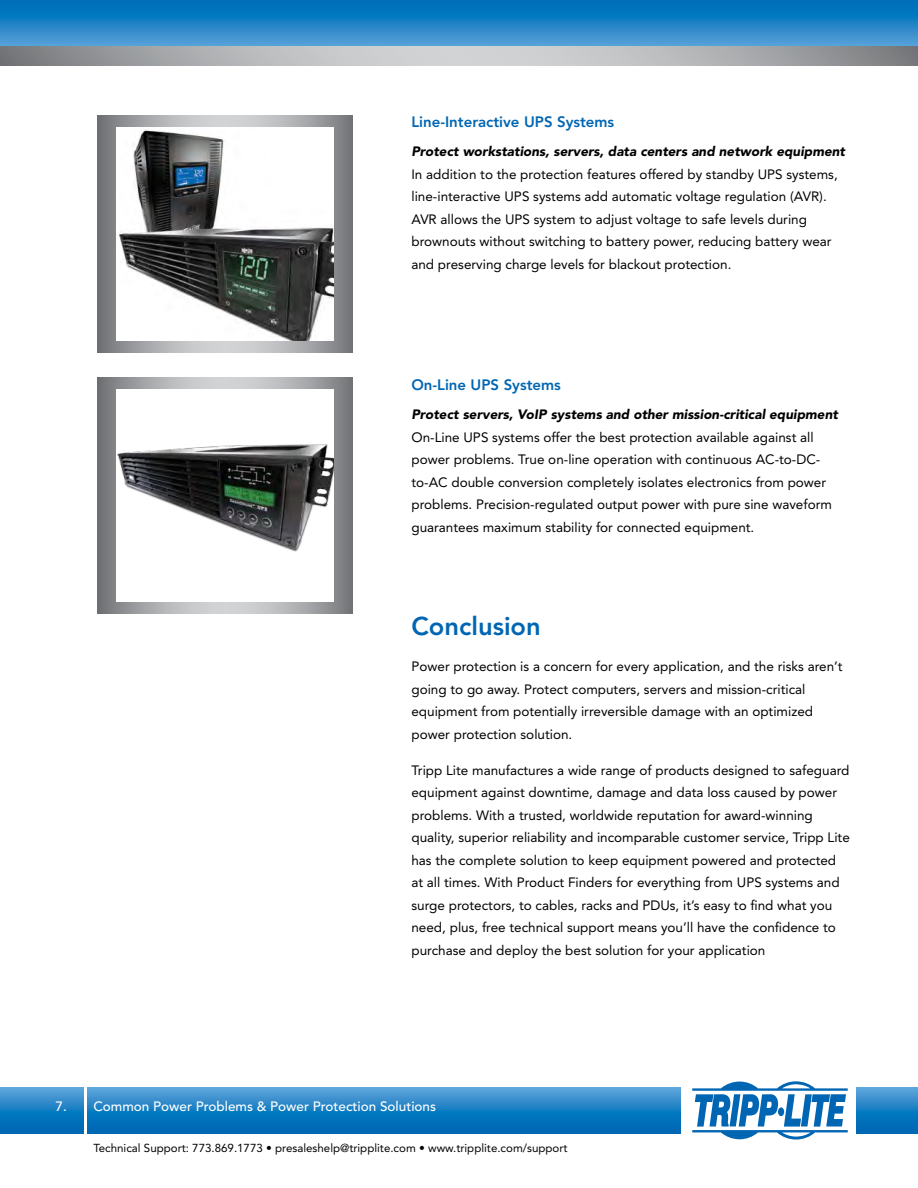
<style>
.page{position:relative;width:918px;height:1188px;background:#fff}
.page>*{position:absolute;margin:0;border:0;box-sizing:border-box;transform-origin:0 0}
.t1{font:800 25.5px "Avenir";color:#0066b3}
.t2{font:800 15px "Avenir";color:#0066b3}
.t3{font:13.5px/22.5px "Avenir";color:#000}
.t4{font:italic 900 13.5px "Avenir";color:#000}
.t5{font:500 13.5px "Avenir";color:#fff}
.t6{font:11.55px "Avenir";color:#000}
</style>
<div class="page">
<svg style="left:98px;top:116px;width:254px;height:236px;background:#939497"></svg>
<img style="left:116px;top:128px;width:218px;height:212px">
<svg style="left:0;top:0;width:918px;height:46px;background:#2083c5"></svg>
<svg style="left:0;top:46px;width:918px;height:20px;background:#aeb0b2"></svg>
<svg style="left:0;top:1088px;width:918px;height:46px;background:#1d80c3"></svg>
<div style="left:681px;top:1067px;width:175px;height:91px;background:#fff"></div>
<svg style="left:692px;top:1081px;width:156px;height:59px"></svg>
<hr style="left:85px;top:1081px;width:2px;height:63px;background:#fff">
<svg style="left:98px;top:377px;width:254px;height:237px;background:#909295"></svg>
<div style="left:116px;top:389px;width:218px;height:213px;background:#fff"></div>
<img style="left:117px;top:444px;width:217px;height:108px">
<p class="t2" style="left:411px;top:113px;width:204px">Line-Interactive UPS Systems</p>
<p class="t4" style="left:411px;top:143px;width:435px">Protect workstations, servers, data centers and network equipment</p>
<p class="t3" style="left:411px;top:163px;width:428px">In addition to the protection features offered by standby UPS systems, line-interactive UPS systems add automatic voltage regulation (AVR).<br>AVR allows the UPS system to adjust voltage to safe levels during brownouts without switching to battery power, reducing battery wear and preserving charge levels for blackout protection.</p>
<p class="t2" style="left:411px;top:376px;width:151px">On-Line UPS Systems</p>
<p class="t4" style="left:411px;top:406px;width:428px">Protect servers, VoIP systems and other mission-critical equipment</p>
<p class="t3" style="left:411px;top:426px;width:422px">On-Line UPS systems offer the best protection available against all power problems. True on-line operation with continuous AC-to-DC&shy;to-AC double conversion completely isolates electronics from power problems. Precision-regulated output power with pure sine waveform guarantees maximum stability for connected equipment.</p>
<p class="t1" style="left:411px;top:611px;width:131px">Conclusion</p>
<p class="t3" style="left:411px;top:655px;width:433px">Power protection is a concern for every application, and the risks aren’t going to go away. Protect computers, servers and mission-critical equipment from potentially irreversible damage with an optimized power protection solution.</p>
<p class="t3" style="left:411px;top:759px;width:440px">Tripp Lite manufactures a wide range of products designed to safeguard equipment against downtime, damage and data loss caused by power problems. With a trusted, worldwide reputation for award-winning quality, superior reliability and incomparable customer service, Tripp Lite has the complete solution to keep equipment powered and protected at all times. With Product Finders for everything from UPS systems and surge protectors, to cables, racks and PDUs, it’s easy to find what you need, plus, free technical support means you’ll have the confidence to purchase and deploy the best solution for your application</p>
<p class="t5" style="left:56px;top:1098px;width:13px">7.</p>
<p class="t5" style="left:93px;top:1098px;width:344px">Common Power Problems &amp; Power Protection Solutions</p>
<p class="t6" style="left:93px;top:1141px;width:476px">Technical Support: 773.869.1773 • presaleshelp@tripplite.com • www.tripplite.com/support</p>
</div>
